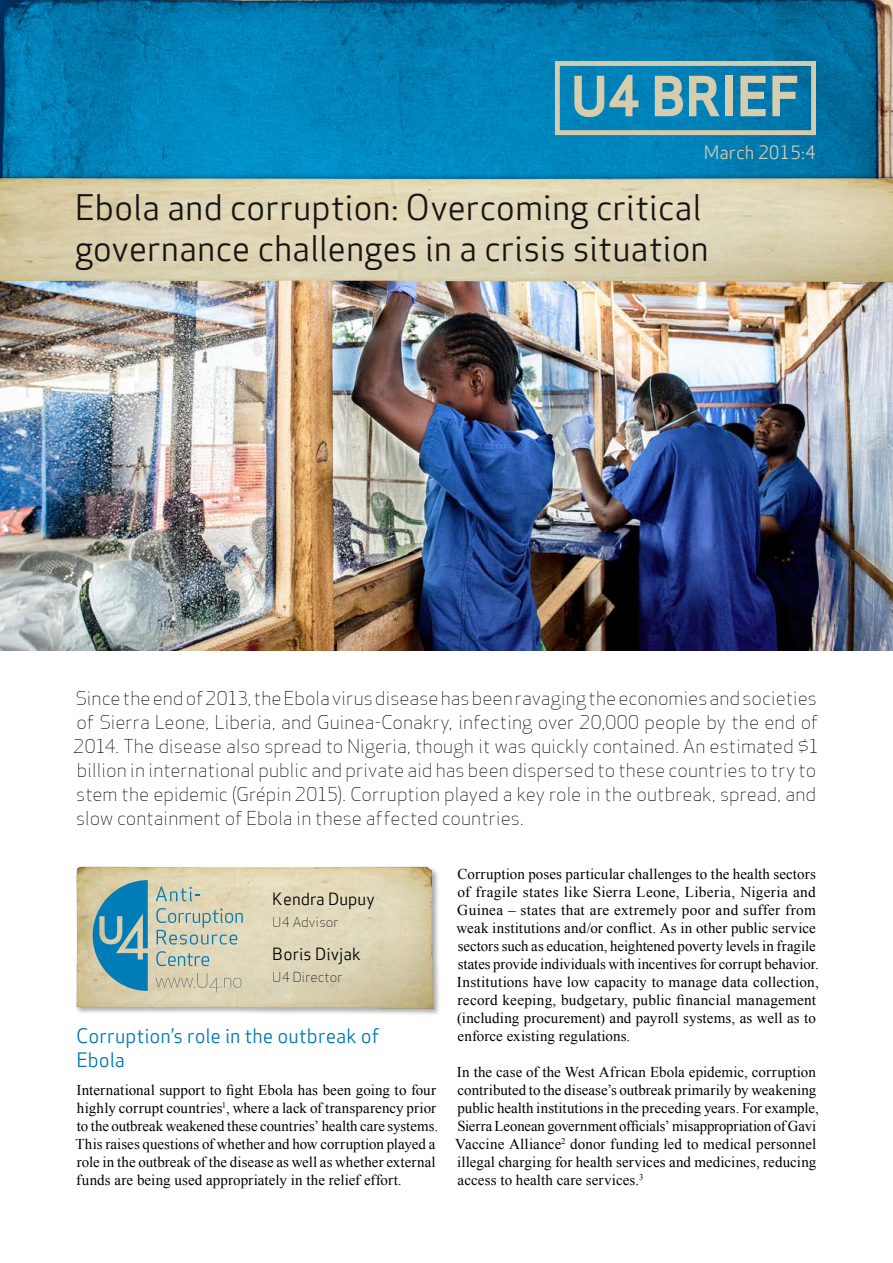
<style>
.page{position:relative;width:893px;height:1263px;background:#fff}
.page>*{position:absolute;margin:0;border:0;box-sizing:border-box;transform-origin:0 0}
.t1{font:54px "Apex Sans Bold T";color:#d6ccae}
.t2{font:34.5px/40.5px "Apex Sans Book T";letter-spacing:-.005em;color:#000}
.t3{font:19.5px/24px "Apex Sans Book T";color:#0077b3}
.t4{font:18.75px/24px "Apex Sans Light T";letter-spacing:-.005em;color:#000}
.t5{font:18px "Apex Sans Book T";color:#d6ccae}
.t6{font:16.5px "Apex Sans Book T";color:#000}
.t7{font:15px/18px "Times New Roman";letter-spacing:.005em;color:#000}
.t8{font:13.5px "Apex Sans Light T";color:#000}
</style>
<div class="page">
<img style="left:0;top:282px;width:893px;height:369px">
<img style="left:0;top:0;width:893px;height:170px">
<img style="left:0;top:170px;width:893px;height:8px">
<img style="left:0;top:178px;width:893px;height:104px">
<div style="left:555px;top:61px;width:261px;height:74px;border:5px solid #d6cbad"></div>
<div style="left:75px;top:867px;width:366px;height:149px;background:#000;opacity:.33"></div>
<img style="left:77px;top:867px;width:356px;height:142px">
<svg style="left:93px;top:880px;width:55px;height:111px;background:#4a97b1"></svg>
<svg style="left:156px;top:886px;width:44px;height:15px"></svg>
<svg style="left:156px;top:908px;width:87px;height:36px;background:#bac7b7"></svg>
<svg style="left:156px;top:951px;width:53px;height:15px"></svg>
<svg style="left:156px;top:973px;width:85px;height:19px;background:#d1c9ad"></svg>
<h1 class="t1" style="left:571px;top:61px;width:230px">U4 BRIEF</h1>
<p class="t5" style="left:704px;top:141px;width:114px">March 2015:4</p>
<h2 class="t2" style="left:74px;top:187px;width:636px">Ebola and corruption: Overcoming critical governance challenges in a crisis situation</h2>
<p class="t4" style="left:74px;top:686px;width:747px">Since the end of 2013, the Ebola virus disease has been ravaging the economies and societies of Sierra Leone, Liberia, and Guinea-Conakry, infecting over 20,000 people by the end of 2014. The disease also spread to Nigeria, though it was quickly contained. An estimated $1 billion in international public and private aid has been dispersed to these countries to try to stem the epidemic (Grépin 2015). Corruption played a key role in the outbreak, spread, and slow containment of Ebola in these affected countries.</p>
<p class="t6" style="left:273px;top:888px;width:103px">Kendra Dupuy</p>
<p class="t8" style="left:273px;top:913px;width:67px">U4 Advisor</p>
<p class="t6" style="left:273px;top:943px;width:90px">Boris Divjak</p>
<p class="t8" style="left:273px;top:968px;width:71px">U4 Director</p>
<h3 class="t3" style="left:76px;top:1023px;width:305px">Corruption’s role in the outbreak of<br>Ebola</h3>
<p class="t7" style="left:75px;top:1081px;width:364px">International support to fight Ebola has been going to four highly corrupt countries<sup>1</sup>, where a lack of transparency prior to the outbreak weakened these countries’ health care systems.<br>This raises questions of whether and how corruption played a role in the outbreak of the disease as well as whether external funds are being used appropriately in the relief effort.</p>
<p class="t7" style="left:457px;top:865px;width:364px">Corruption poses particular challenges to the health sectors of fragile states like Sierra Leone, Liberia, Nigeria and Guinea – states that are extremely poor and suffer from weak institutions and/or conflict. As in other public service sectors such as education, heightened poverty levels in fragile states provide individuals with incentives for corrupt behavior.<br>Institutions have low capacity to manage data collection, record keeping, budgetary, public financial management (including procurement) and payroll systems, as well as to enforce existing regulations.</p>
<p class="t7" style="left:455px;top:1063px;width:365px">In the case of the West African Ebola epidemic, corruption contributed to the disease’s outbreak primarily by weakening public health institutions in the preceding years. For example, Sierra Leonean government officials’ misappropriation of Gavi Vaccine Alliance<sup>2</sup> donor funding led to medical personnel illegal charging for health services and medicines, reducing access to health care services.<sup>3</sup></p>
</div>
